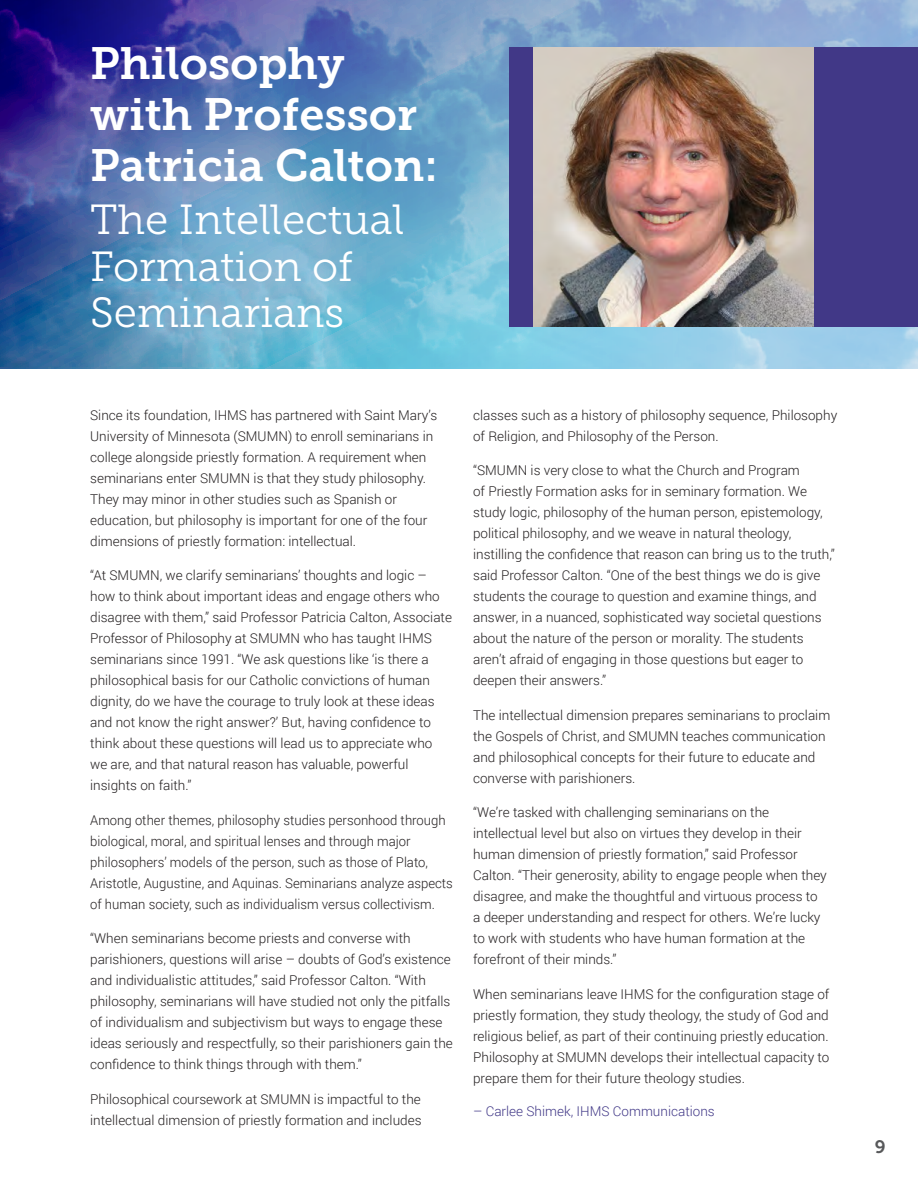
<style>
.page{position:relative;width:918px;height:1188px;background:#fff}
.page>*{position:absolute;margin:0;border:0;box-sizing:border-box;transform-origin:0 0}
.t1{font:45px/51px "Museo Slab 700";color:#fff}
.t2{font:42px/46.5px "Museo Slab 300";color:#fff}
.t3{font:18px "Museo Slab 700";color:#57585a}
.t4{font:300 13.5px/21px "Roboto";color:#231f20}
.t5{font:300 13.5px "Roboto";color:#413887}
</style>
<div class="page">
<img style="left:0;top:0;width:918px;height:369px">
<div style="left:510px;top:47px;width:408px;height:280px;background:#413887"></div>
<img style="left:533px;top:47px;width:280px;height:280px">
<p class="t1" style="left:90px;top:38px;width:349px">Philosophy with Professor<br>Patricia Calton:</p>
<p class="t2" style="left:90px;top:197px;width:315px">The Intellectual<br>Formation of<br>Seminarians</p>
<p class="t4" style="left:90px;top:404px;width:349px">Since its foundation, IHMS has partnered with Saint Mary’s University of Minnesota (SMUMN) to enroll seminarians in college alongside priestly formation. A requirement when seminarians enter SMUMN is that they study philosophy.<br>They may minor in other studies such as Spanish or education, but philosophy is important for one of the four dimensions of priestly formation: intellectual.</p>
<p class="t4" style="left:90px;top:564px;width:363px">“At SMUMN, we clarify seminarians’ thoughts and logic – how to think about important ideas and engage others who disagree with them,” said Professor Patricia Calton, Associate Professor of Philosophy at SMUMN who has taught IHMS seminarians since 1991. “We ask questions like ‘is there a philosophical basis for our Catholic convictions of human dignity, do we have the courage to truly look at these ideas and not know the right answer?’ But, having confidence to think about these questions will lead us to appreciate who</p>
<p class="t4" style="left:90px;top:753px;width:320px">we are, and that natural reason has valuable, powerful insights on faith.”</p>
<p class="t4" style="left:90px;top:809px;width:364px">Among other themes, philosophy studies personhood through biological, moral, and spiritual lenses and through major philosophers’ models of the person, such as those of Plato, Aristotle, Augustine, and Aquinas. Seminarians analyze aspects of human society, such as individualism versus collectivism.</p>
<p class="t4" style="left:90px;top:927px;width:364px">“When seminarians become priests and converse with parishioners, questions will arise – doubts of God’s existence and individualistic attitudes,” said Professor Calton. “With philosophy, seminarians will have studied not only the pitfalls of individualism and subjectivism but ways to engage these ideas seriously and respectfully, so their parishioners gain the confidence to think things through with them.”</p>
<p class="t4" style="left:90px;top:1088px;width:333px">Philosophical coursework at SMUMN is impactful to the intellectual dimension of priestly formation and includes</p>
<p class="t4" style="left:473px;top:404px;width:366px">classes such as a history of philosophy sequence, Philosophy of Religion, and Philosophy of the Person.</p>
<p class="t4" style="left:473px;top:459px;width:363px">“SMUMN is very close to what the Church and Program<br>of Priestly Formation asks for in seminary formation. We study logic, philosophy of the human person, epistemology, political philosophy, and we weave in natural theology, instilling the confidence that reason can bring us to the truth,” said Professor Calton. “One of the best things we do is give students the courage to question and examine things, and answer, in a nuanced, sophisticated way societal questions about the nature of the person or morality. The students aren’t afraid of engaging in those questions but eager to deepen their answers.”</p>
<p class="t4" style="left:473px;top:704px;width:359px">The intellectual dimension prepares seminarians to proclaim the Gospels of Christ, and SMUMN teaches communication and philosophical concepts for their future to educate and converse with parishioners.</p>
<p class="t4" style="left:473px;top:801px;width:298px">“We’re tasked with challenging seminarians on the</p>
<p class="t4" style="left:473px;top:822px;width:355px">intellectual level but also on virtues they develop in their human dimension of priestly formation,” said Professor Calton. “Their generosity, ability to engage people when they disagree, and make the thoughtful and virtuous process to a deeper understanding and respect for others. We’re lucky to work with students who have human formation at the forefront of their minds.”</p>
<p class="t4" style="left:473px;top:983px;width:358px;text-align:justify">When seminarians leave IHMS for the configuration stage of priestly formation, they study theology, the study of God and religious belief, as part of their continuing priestly education.<br>Philosophy at SMUMN develops their intellectual capacity to prepare them for their future theology studies.</p>
<p class="t5" style="left:473px;top:1102px;width:243px">– Carlee Shimek, IHMS Communications</p>
<p class="t3" style="left:875px;top:1137px;width:12px">9</p>
</div>
